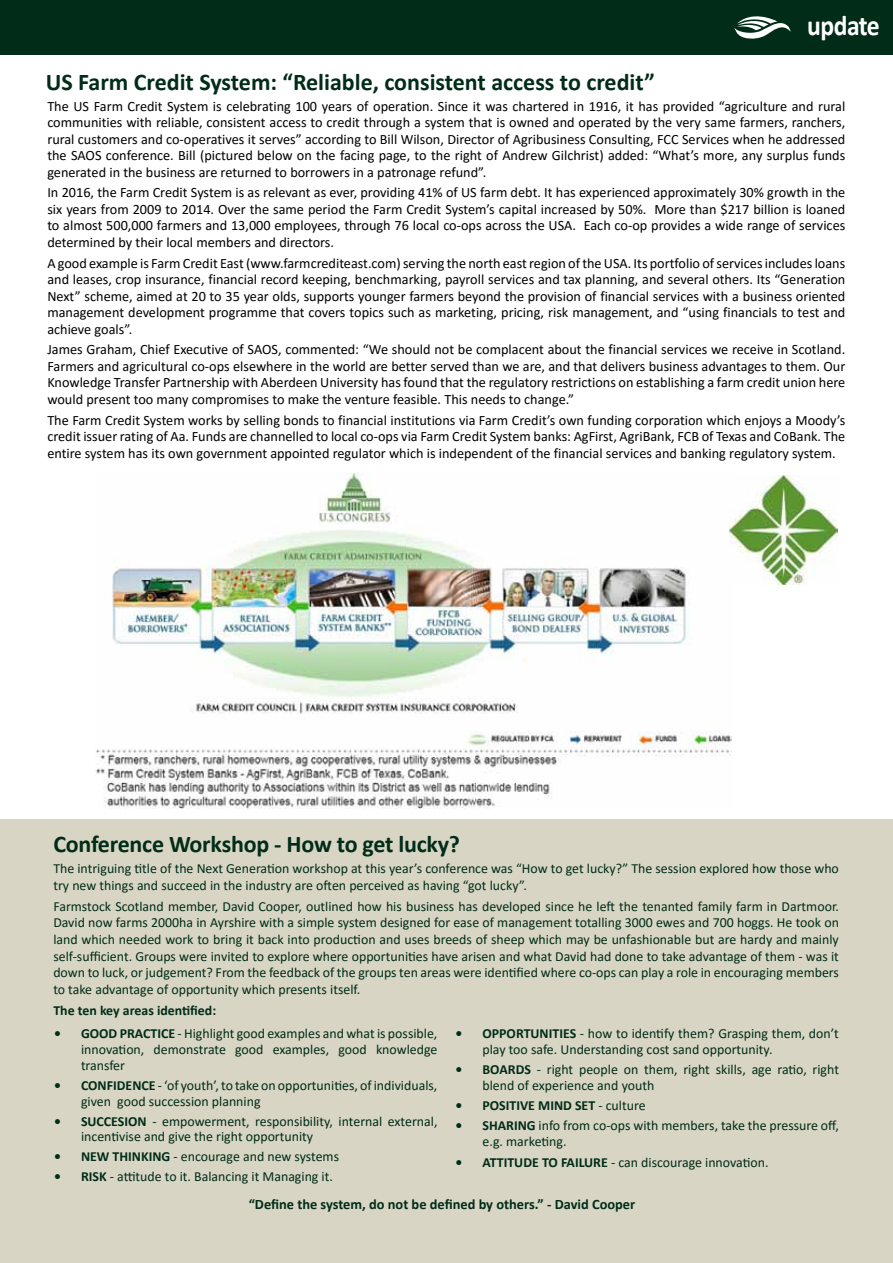
<style>
.page{position:relative;width:893px;height:1263px;background:#fff}
.page>*{position:absolute;margin:0;border:0;box-sizing:border-box;transform-origin:0 0}
.t1{font:700 28.5px "Calibri";letter-spacing:-.02em;color:#fff;scale:.9 1}
.t2{font:700 24px "Calibri";letter-spacing:-.01em;color:#002c18}
.t3{font:700 14.4px "Calibri";color:#002c18}
.t4{font:14.25px/16.5px "Calibri";color:#000;text-align:justify}
.t5{font:13.8px/15.8px "Calibri";color:#002c18}
.t6{font:700 13.8px "Calibri";color:#002c18}
.s1{font-weight:700}
.s2{font-weight:400}
</style>
<div class="page">
<div style="left:0;top:0;width:893px;height:54px;background:#002c18"></div>
<svg style="left:734px;top:16px;width:57px;height:23px"></svg>
<div style="left:0;top:819px;width:893px;height:444px;background:#d8d5c4"></div>
<img style="left:95px;top:472px;width:637px;height:336px">
<img style="left:729px;top:476px;width:108px;height:108px">
<h1 class="t1" style="left:807px;top:5px;width:82px">update</h1>
<h2 class="t2" style="left:46px;top:65px;width:611px">US Farm Credit System: “Reliable, consistent access to credit”</h2>
<p class="t4" style="left:47px;top:97px;width:799px">The US Farm Credit System is celebrating 100 years of operation. Since it was chartered in 1916, it has provided “agriculture and rural communities with reliable, consistent access to credit through a system that is owned and operated by the very same farmers, ranchers, rural customers and co-operatives it serves” according to Bill Wilson, Director of Agribusiness Consulting, FCC Services when he addressed the SAOS conference. Bill (pictured below on the facing page, to the right of Andrew Gilchrist) added: “What’s more, any surplus funds generated in the business are returned to borrowers in a patronage refund”.</p>
<p class="t4" style="left:47px;top:184px;width:799px">In 2016, the Farm Credit System is as relevant as ever, providing 41% of US farm debt. It has experienced approximately 30% growth in the six years from 2009 to 2014. Over the same period the Farm Credit System’s capital increased by 50%. More than $217 billion is loaned to almost 500,000 farmers and 13,000 employees, through 76 local co-ops across the USA. Each co-op provides a wide range of services determined by their local members and directors.</p>
<p class="t4" style="left:47px;top:254px;width:799px">A good example is Farm Credit East (www.farmcrediteast.com) serving the north east region of the USA. Its portfolio of services includes loans and leases, crop insurance, financial record keeping, benchmarking, payroll services and tax planning, and several others. Its “Generation Next” scheme, aimed at 20 to 35 year olds, supports younger farmers beyond the provision of financial services with a business oriented management development programme that covers topics such as marketing, pricing, risk management, and “using financials to test and achieve goals”.</p>
<p class="t4" style="left:47px;top:341px;width:799px">James Graham, Chief Executive of SAOS, commented: “We should not be complacent about the financial services we receive in Scotland.<br>Farmers and agricultural co-ops elsewhere in the world are better served than we are, and that delivers business advantages to them. Our Knowledge Transfer Partnership with Aberdeen University has found that the regulatory restrictions on establishing a farm credit union here would present too many compromises to make the venture feasible. This needs to change.”</p>
<p class="t4" style="left:47px;top:411px;width:799px">The Farm Credit System works by selling bonds to financial institutions via Farm Credit’s own funding corporation which enjoys a Moody’s credit issuer rating of Aa. Funds are channelled to local co-ops via Farm Credit System banks: AgFirst, AgriBank, FCB of Texas and CoBank. The entire system has its own government appointed regulator which is independent of the financial services and banking regulatory system.</p>
<h2 class="t2" style="left:53px;top:827px;width:408px">Conference Workshop - How to get lucky?</h2>
<p class="t5" style="left:53px;top:860px;width:787px;line-height:16.6px">The intriguing title of the Next Generation workshop at this year’s conference was “How to get lucky?” The session explored how those who try new things and succeed in the industry are often perceived as having “got lucky”.</p>
<p class="t5" style="left:53px;top:897px;width:787px;line-height:16.6px;text-align:justify">Farmstock Scotland member, David Cooper, outlined how his business has developed since he left the tenanted family farm in Dartmoor.<br>David now farms 2000ha in Ayrshire with a simple system designed for ease of management totalling 3000 ewes and 700 hoggs. He took on land which needed work to bring it back into production and uses breeds of sheep which may be unfashionable but are hardy and mainly self-sufficient. Groups were invited to explore where opportunities have arisen and what David had done to take advantage of them - was it down to luck, or judgement? From the feedback of the groups ten areas were identified where co-ops can play a role in encouraging members to take advantage of opportunity which presents itself.</p>
<p class="t6" style="left:53px;top:1000px;width:164px">The ten key areas identified:</p>
<p class="t5" style="left:482px;top:1025px;width:358px;text-indent:-27px"><span class="s1">• OPPORTUNITIES</span> - how to identify them? Grasping them, don’t play too safe. Understanding cost sand opportunity.</p>
<p class="t5" style="left:482px;top:1061px;width:358px;text-indent:-27px"><span class="s1">• BOARDS</span> - right people on them, right skills, age ratio, right blend of experience and youth</p>
<p class="t6" style="left:455px;top:1095px;width:192px">• POSITIVE MIND SET <span class="s2">- culture</span></p>
<p class="t5" style="left:482px;top:1117px;width:358px;text-indent:-27px"><span class="s1">• SHARING</span> info from co-ops with members, take the pressure off, e.g. marketing.</p>
<p class="t5" style="left:455px;top:1154px;width:315px"><span class="s1">• ATTITUDE TO FAILURE</span> - can discourage innovation.</p>
<p class="t3" style="left:249px;top:1194px;width:388px">“Define the system, do not be defined by others.” - David Cooper</p>
<p class="t5" style="left:81px;top:1025px;width:358px;text-align:justify;text-indent:-27px"><span class="s1">• GOOD PRACTICE</span> - Highlight good examples and what is possible, innovation, demonstrate good examples, good knowledge transfer</p>
<p class="t5" style="left:81px;top:1077px;width:358px;text-indent:-27px"><span class="s1">• CONFIDENCE</span> - ‘of youth’, to take on opportunities, of individuals, given good succession planning</p>
<p class="t5" style="left:81px;top:1113px;width:358px;text-indent:-27px"><span class="s1">• SUCCESION</span> - empowerment, responsibility, internal external, incentivise and give the right opportunity</p>
<p class="t5" style="left:54px;top:1148px;width:287px"><span class="s1">• NEW THINKING</span> - encourage and new systems</p>
<p class="t5" style="left:54px;top:1168px;width:280px"><span class="s1">• RISK</span> - attitude to it. Balancing it Managing it.</p>
</div>
